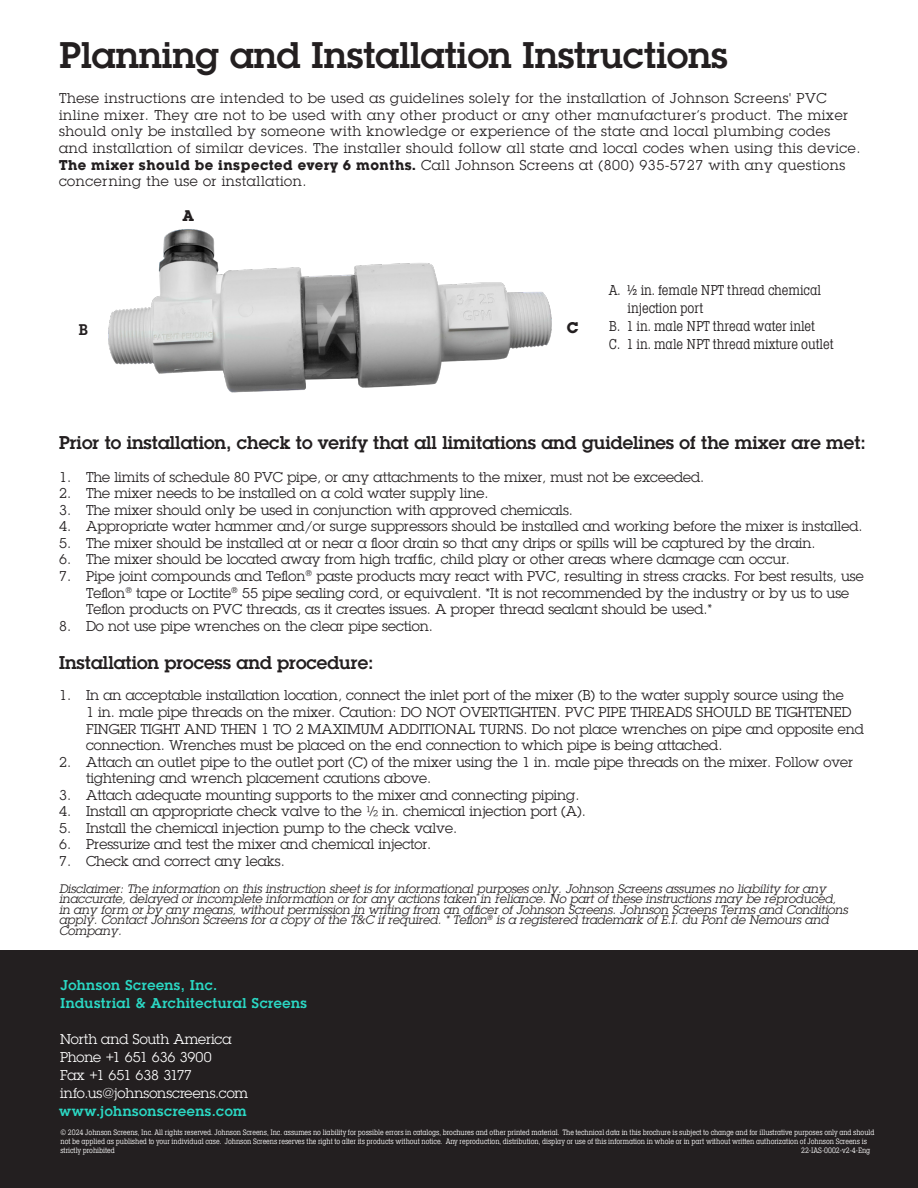
<style>
.page{position:relative;width:918px;height:1188px;background:#fff}
.page>*{position:absolute;margin:0;border:0;box-sizing:border-box;transform-origin:0 0}
.AQ_Heading_-_BLACK{font:600 36px "Lubalin Graph Std";color:#231f20}
.AQ_Sub_Headline_-_BLACK{font:600 18px "Lubalin Graph Std";color:#231f20}
.t1{font:700 15px "Lubalin Graph Std";color:#231f20}
.t2{font:600 15px "Lubalin Graph Std";color:#231f20}
.t3{font:13.8px/16.5px "Lubalin Graph Std";color:#231f20}
.t4{font:13.8px/16.5px "Lubalin Graph Std";letter-spacing:.04em;color:#231f20}
.Picture_Caption{font:condensed 13.8px/18px "Lubalin Graph Std";color:#231f20}
.t5{font:13.8px/18px "Lubalin Graph Std";letter-spacing:-.01em;color:#fff}
.t6{font:600 13.8px/18px "Lubalin Graph Std";letter-spacing:.04em;color:#2bd8c4}
.t7{font:italic 12px/10.5px "Lubalin Graph Std";color:#231f20}
.t8{font:condensed 7.5px/9px "Lubalin Graph Std";color:#fff}
.s1{font-weight:700}
</style>
<div class="page">
<img style="left:108px;top:229px;width:444px;height:164px">
<div style="left:0;top:951px;width:918px;height:237px;background:#231f20"></div>
<p class="AQ_Heading_-_BLACK" style="left:60px;top:32px;width:670px">Planning and Installation Instructions</p>
<p class="t4" style="left:59px;top:90px;width:803px">These instructions are intended to be used as guidelines solely for the installation of Johnson Screens' PVC inline mixer. They are not to be used with any other product or any other manufacturer’s product. The mixer should only be installed by someone with knowledge or experience of the state and local plumbing codes and installation of similar devices. The installer should follow all state and local codes when using this device.<br><span class="s1">The mixer should be inspected every 6 months.</span> Call Johnson Screens at (800) 935-5727 with any questions concerning the use or installation.</p>
<p class="t1" style="left:183px;top:206px;width:12px">A</p>
<p class="t2" style="left:79px;top:320px;width:10px">B</p>
<p class="t1" style="left:567px;top:318px;width:13px">C</p>
<p class="Picture_Caption" style="left:627px;top:281px;width:195px;text-indent:-19px">A. ½ in. female NPT thread chemical injection port</p>
<p class="Picture_Caption" style="left:609px;top:317px;width:208px">B. 1 in. male NPT thread water inlet</p>
<p class="Picture_Caption" style="left:609px;top:335px;width:226px">C. 1 in. male NPT thread mixture outlet</p>
<p class="AQ_Sub_Headline_-_BLACK" style="left:59px;top:431px;width:808px">Prior to installation, check to verify that all limitations and guidelines of the mixer are met:</p>
<p class="t3" style="left:59px;top:468px;width:647px">1. The limits of schedule 80 PVC pipe, or any attachments to the mixer, must not be exceeded.</p>
<p class="t3" style="left:59px;top:485px;width:431px">2. The mixer needs to be installed on a cold water supply line.</p>
<p class="t3" style="left:59px;top:502px;width:516px">3. The mixer should only be used in conjunction with approved chemicals.</p>
<p class="t3" style="left:59px;top:518px;width:805px">4. Appropriate water hammer and/or surge suppressors should be installed and working before the mixer is installed.</p>
<p class="t3" style="left:59px;top:535px;width:758px">5. The mixer should be installed at or near a floor drain so that any drips or spills will be captured by the drain.</p>
<p class="t3" style="left:59px;top:551px;width:733px">6. The mixer should be located away from high traffic, child play or other areas where damage can occur.</p>
<p class="t3" style="left:86px;top:568px;width:779px;text-indent:-27px">7. Pipe joint compounds and Teflon<sup>®</sup> paste products may react with PVC, resulting in stress cracks. For best results, use<br>Teflon<sup>®</sup> tape or Loctite<sup>®</sup> 55 pipe sealing cord, or equivalent. *It is not recommended by the industry or by us to use<br>Teflon products on PVC threads, as it creates issues. A proper thread sealant should be used.*</p>
<p class="t3" style="left:59px;top:617px;width:376px">8. Do not use pipe wrenches on the clear pipe section.</p>
<p class="AQ_Sub_Headline_-_BLACK" style="left:59px;top:651px;width:316px">Installation process and procedure:</p>
<p class="t3" style="left:86px;top:687px;width:779px;text-indent:-27px">1. In an acceptable installation location, connect the inlet port of the mixer (B) to the water supply source using the<br>1 in. male pipe threads on the mixer. Caution: DO NOT OVERTIGHTEN. PVC PIPE THREADS SHOULD BE TIGHTENED FINGER TIGHT AND THEN 1 TO 2 MAXIMUM ADDITIONAL TURNS. Do not place wrenches on pipe and opposite end connection. Wrenches must be placed on the end connection to which pipe is being attached.</p>
<p class="t3" style="left:86px;top:753px;width:769px;text-indent:-27px">2. Attach an outlet pipe to the outlet port (C) of the mixer using the 1 in. male pipe threads on the mixer. Follow over tightening and wrench placement cautions above.</p>
<p class="t3" style="left:59px;top:787px;width:522px">3. Attach adequate mounting supports to the mixer and connecting piping.</p>
<p class="t3" style="left:59px;top:803px;width:529px">4. Install an appropriate check valve to the ½ in. chemical injection port (A).</p>
<p class="t3" style="left:59px;top:820px;width:400px">5. Install the chemical injection pump to the check valve.</p>
<p class="t3" style="left:59px;top:836px;width:374px">6. Pressurize and test the mixer and chemical injector.</p>
<p class="t3" style="left:59px;top:853px;width:227px">7. Check and correct any leaks.</p>
<p class="t7" style="left:59px;top:883px;width:790px">Disclaimer: The information on this instruction sheet is for informational purposes only. Johnson Screens assumes no liability for any inaccurate, delayed or incomplete information or for any actions taken in reliance. No part of these instructions may be reproduced, in any form or by any means, without permission in writing from an officer of Johnson Screens. Johnson Screens Terms and Conditions apply. Contact Johnson Screens for a copy of the T&amp;C if required. * Teflon<sup>®</sup> is a registered trademark of E.I. du Pont de Nemours and Company.</p>
<p class="t6" style="left:61px;top:976px;width:248px">Johnson Screens, Inc.<br>Industrial &amp; Architectural Screens</p>
<p class="t5" style="left:60px;top:1030px;width:190px">North and South America<br>Phone +1 651 636 3900<br>Fax +1 651 638 3177 info.us@johnsonscreens.com</p>
<p class="t8" style="left:61px;top:1128px;width:816px">© 2024 Johnson Screens, Inc. All rights reserved. Johnson Screens, Inc. assumes no liability for possible errors in catalogs, brochures and other printed material. The technical data in this brochure is subject to change and for illustrative purposes only and should not be applied as published to your individual case. Johnson Screens reserves the right to alter its products without notice. Any reproduction, distribution, display or use of this information in whole or in part without written authorization of Johnson Screens is strictly prohibited</p>
<p class="t6" style="left:59px;top:1102px;width:189px">www.johnsonscreens.com</p>
<p class="t8" style="left:801px;top:1146px;width:71px">22-IAS-0002-v2-4-Eng</p>
</div>
